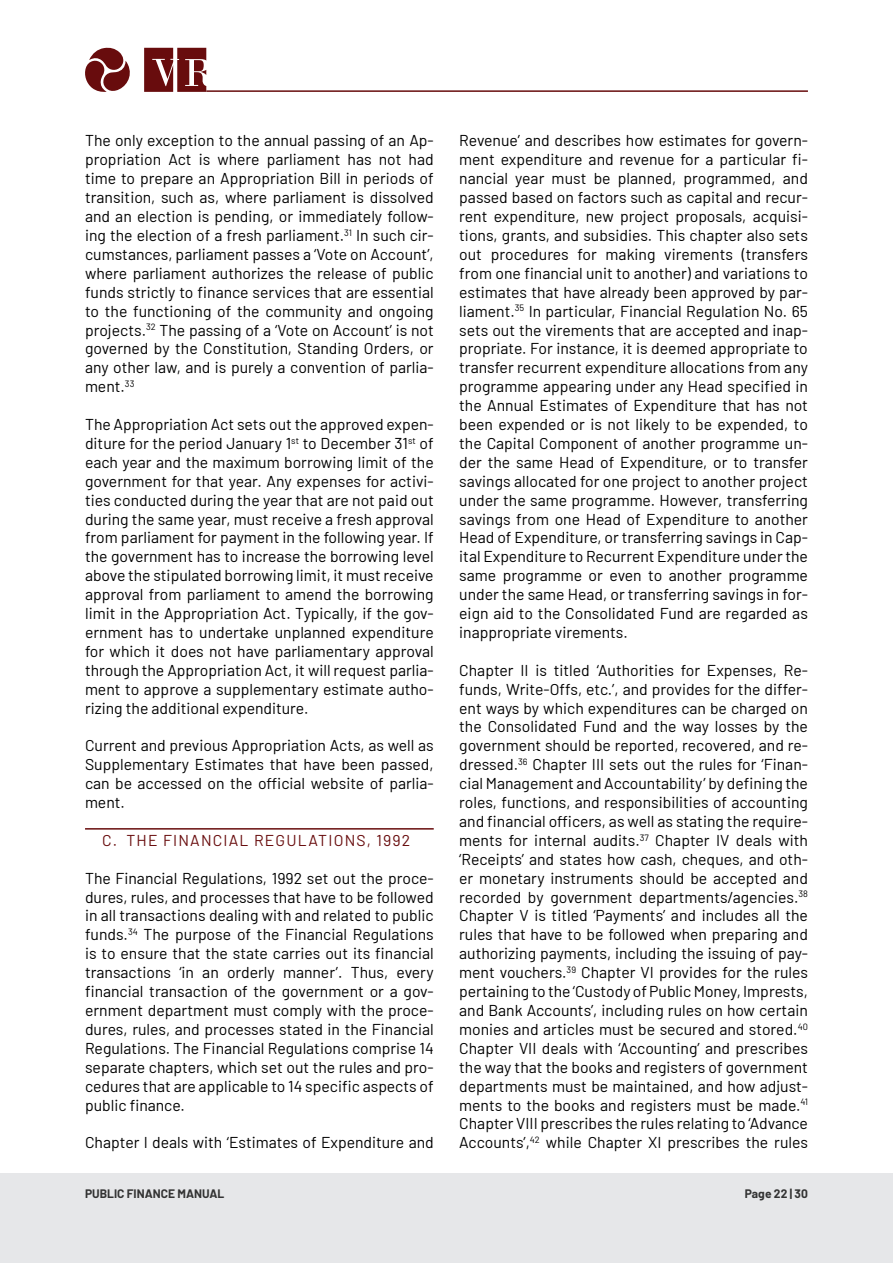
<style>
.page{position:relative;width:893px;height:1263px;background:#fff}
.page>*{position:absolute;margin:0;border:0;box-sizing:border-box;transform-origin:0 0}
.t1{font:15.75px/18.9px "Barlow";color:#000;text-align:justify}
.t2{font:15.75px "Barlow";letter-spacing:.075em;color:#680c0d}
.t3{font:700 12px "Barlow";color:#333}
</style>
<div class="page">
<div style="left:0;top:1173px;width:893px;height:90px;background:#e6e7e9"></div>
<hr style="left:206px;top:90px;width:602px;height:2px;background:#680c0d">
<svg style="left:144px;top:48px;width:62px;height:44px"></svg>
<svg style="left:85px;top:47px;width:45px;height:45px"></svg>
<hr style="left:85px;top:828px;width:349px;height:2px;background:#680c0d">
<p class="t1" style="left:85px;top:130px;width:350px">The only exception to the annual passing of an Ap&shy;propriation Act is where parliament has not had time to prepare an Appropriation Bill in periods of transition, such as, where parliament is dissolved and an election is pending, or immediately follow&shy;ing the election of a fresh parliament.<sup>31</sup> In such cir&shy;cumstances, parliament passes a ‘Vote on Account’, where parliament authorizes the release of public funds strictly to finance services that are essential to the functioning of the community and ongoing projects.<sup>32</sup> The passing of a ‘Vote on Account’ is not governed by the Constitution, Standing Orders, or any other law, and is purely a convention of parlia&shy;ment.<sup>33</sup></p>
<p class="t1" style="left:85px;top:414px;width:350px">The Appropriation Act sets out the approved expen&shy;diture for the period January 1<sup>st</sup> to December 31<sup>st</sup> of each year and the maximum borrowing limit of the government for that year. Any expenses for activi&shy;ties conducted during the year that are not paid out during the same year, must receive a fresh approval from parliament for payment in the following year. If the government has to increase the borrowing level above the stipulated borrowing limit, it must receive approval from parliament to amend the borrowing limit in the Appropriation Act. Typically, if the gov&shy;ernment has to undertake unplanned expenditure for which it does not have parliamentary approval through the Appropriation Act, it will request parlia&shy;ment to approve a supplementary estimate autho&shy;rizing the additional expenditure.</p>
<p class="t1" style="left:85px;top:735px;width:350px">Current and previous Appropriation Acts, as well as Supplementary Estimates that have been passed, can be accessed on the official website of parlia&shy;ment.</p>
<p class="t2" style="left:102px;top:829px;width:310px">C. THE FINANCIAL REGULATIONS, 1992</p>
<p class="t1" style="left:85px;top:867px;width:350px">The Financial Regulations, 1992 set out the proce&shy;dures, rules, and processes that have to be followed in all transactions dealing with and related to public funds.<sup>34</sup> The purpose of the Financial Regulations is to ensure that the state carries out its financial transactions ‘in an orderly manner’. Thus, every financial transaction of the government or a gov&shy;ernment department must comply with the proce&shy;dures, rules, and processes stated in the Financial Regulations. The Financial Regulations comprise 14 separate chapters, which set out the rules and pro&shy;cedures that are applicable to 14 specific aspects of public finance.</p>
<p class="t1" style="left:85px;top:1132px;width:350px">Chapter I deals with ‘Estimates of Expenditure and</p>
<p class="t1" style="left:459px;top:130px;width:350px">Revenue’ and describes how estimates for govern&shy;ment expenditure and revenue for a particular fi&shy;nancial year must be planned, programmed, and passed based on factors such as capital and recur&shy;rent expenditure, new project proposals, acquisi&shy;tions, grants, and subsidies. This chapter also sets out procedures for making virements (transfers from one financial unit to another) and variations to estimates that have already been approved by par&shy;liament.<sup>35</sup> In particular, Financial Regulation No. 65 sets out the virements that are accepted and inap&shy;propriate. For instance, it is deemed appropriate to transfer recurrent expenditure allocations from any programme appearing under any Head specified in the Annual Estimates of Expenditure that has not been expended or is not likely to be expended, to the Capital Component of another programme un&shy;der the same Head of Expenditure, or to transfer savings allocated for one project to another project under the same programme. However, transferring savings from one Head of Expenditure to another Head of Expenditure, or transferring savings in Cap&shy;ital Expenditure to Recurrent Expenditure under the same programme or even to another programme under the same Head, or transferring savings in for&shy;eign aid to the Consolidated Fund are regarded as inappropriate virements.</p>
<p class="t1" style="left:459px;top:659px;width:350px">Chapter II is titled ‘Authorities for Expenses, Re&shy;funds, Write-Offs, etc.’, and provides for the differ&shy;ent ways by which expenditures can be charged on the Consolidated Fund and the way losses by the government should be reported, recovered, and re&shy;dressed.<sup>36</sup> Chapter III sets out the rules for ‘Finan&shy;cial Management and Accountability’ by defining the roles, functions, and responsibilities of accounting and financial officers, as well as stating the require&shy;ments for internal audits.<sup>37</sup> Chapter IV deals with ‘Receipts’ and states how cash, cheques, and oth&shy;er monetary instruments should be accepted and recorded by government departments/agencies.<sup>38<br></sup>Chapter V is titled ‘Payments’ and includes all the rules that have to be followed when preparing and authorizing payments, including the issuing of pay&shy;ment vouchers.<sup>39</sup> Chapter VI provides for the rules pertaining to the ‘Custody of Public Money, Imprests, and Bank Accounts’, including rules on how certain monies and articles must be secured and stored.<sup>40<br></sup>Chapter VII deals with ‘Accounting’ and prescribes the way that the books and registers of government departments must be maintained, and how adjust&shy;ments to the books and registers must be made.<sup>41<br></sup>Chapter VIII prescribes the rules relating to ‘Advance Accounts’,<sup>42</sup> while Chapter XI prescribes the rules</p>
<p class="t3" style="left:85px;top:1185px;width:141px">PUBLIC FINANCE MANUAL</p>
<p class="t3" style="left:745px;top:1185px;width:65px">Page 22 | 30</p>
</div>
